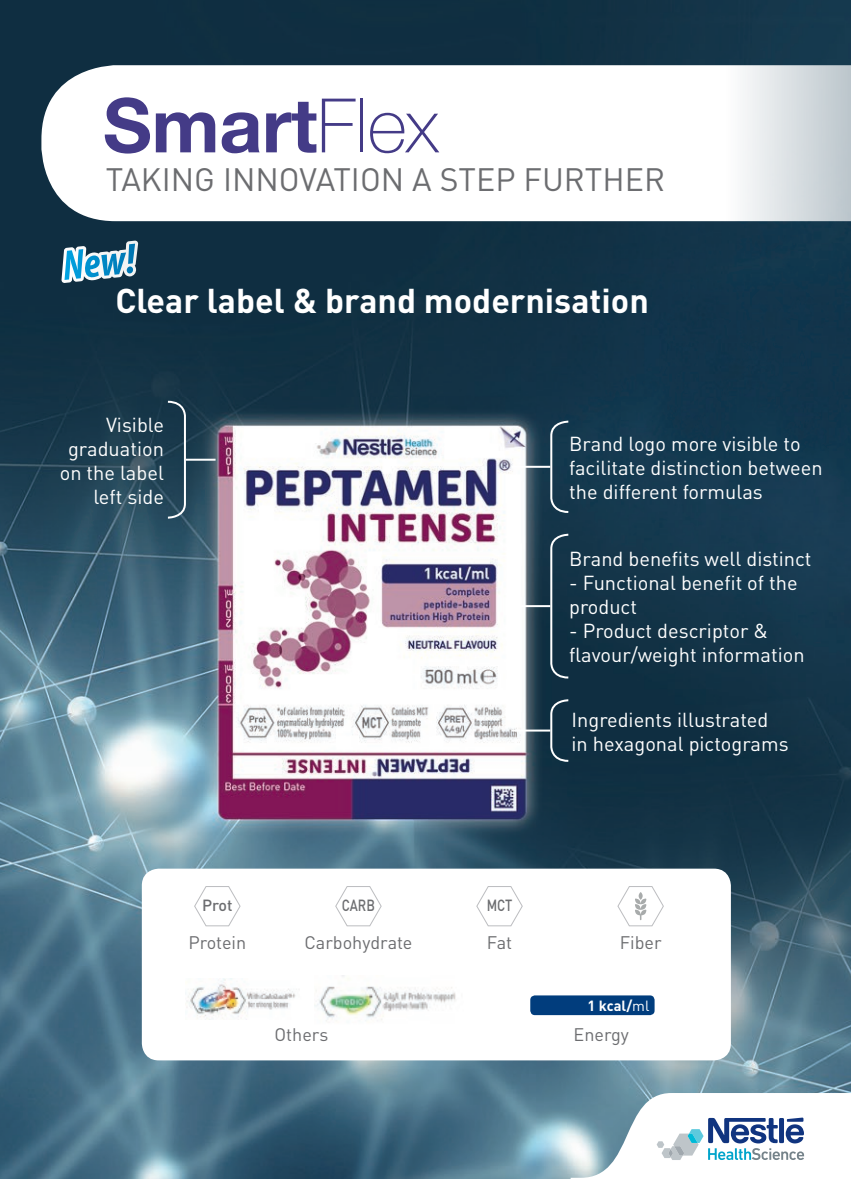
<style>
.page{position:relative;width:851px;height:1191px;background:#fff}
.page>*{position:absolute;margin:0;border:0;box-sizing:border-box;transform-origin:0 0}
.t1{font:700 75.2px "Helvetica Neue";letter-spacing:-.005em;color:#443b87}
.t2{font:700 34px "DIN";color:#fff}
.t3{font:32px "DIN";color:#6c6d70}
.t4{font:20px/24px "DIN";color:#fff}
.t5{font:18px "DIN";color:#6c6d70}
.t6{font:500 16px "DIN";color:#6c6d70;scale:.81 1}
.t7{font:500 16px "DIN";color:#6c6d70}
.t8{font:700 14.6px "DIN";color:#fff}
.s1{font-weight:100}
.s2{font-weight:400}
</style>
<div class="page">
<img style="left:0;top:0;width:850px;height:1093px">
<svg style="left:41px;top:65px;width:809px;height:156px"></svg>
<svg style="left:0;top:1093px;width:805px;height:86px"></svg>
<div style="left:142px;top:868px;width:588px;height:192px;background:#fff;border-radius:17px"></div>
<svg style="left:194px;top:886px;width:47px;height:40px"></svg>
<svg style="left:335px;top:886px;width:47px;height:40px"></svg>
<svg style="left:476px;top:886px;width:47px;height:40px"></svg>
<svg style="left:617px;top:886px;width:47px;height:40px"></svg>
<div style="left:530px;top:995px;width:124px;height:20px;background:#013d7d;border-radius:5px"></div>
<img style="left:185px;top:978px;width:111px;height:41px">
<img style="left:314px;top:975px;width:142px;height:46px">
<hr style="left:511px;top:466px;width:39px;height:2px;background:#fff">
<svg style="left:549px;top:419px;width:21px;height:95px;background:#2e4d60"></svg>
<hr style="left:186px;top:459px;width:29px;height:2px;background:#fff">
<svg style="left:166px;top:400px;width:21px;height:119px;background:#355363"></svg>
<hr style="left:511px;top:729px;width:39px;height:2px;background:#fff">
<svg style="left:549px;top:698px;width:21px;height:65px"></svg>
<hr style="left:511px;top:605px;width:39px;height:2px;background:#fff">
<svg style="left:549px;top:533px;width:21px;height:146px;background:#2a4758"></svg>
<svg style="left:61px;top:241px;width:79px;height:43px"></svg>
<h1 class="t1" style="left:103px;top:66px;width:337px">Smart<span class="s1">Flex</span></h1>
<h3 class="t3" style="left:106px;top:160px;width:560px">TAKING INNOVATION A STEP FURTHER</h3>
<h2 class="t2" style="left:115px;top:279px;width:535px">Clear label &amp; brand modernisation</h2>
<p class="t4" style="left:60px;top:412px;width:106px;text-align:right">Visible graduation on the label left side</p>
<p class="t4" style="left:569px;top:431px;width:255px">Brand logo more visible to facilitate distinction between the different formulas</p>
<p class="t4" style="left:569px;top:546px;width:244px">Brand benefits well distinct</p>
<p class="t4" style="left:569px;top:570px;width:230px">- Functional benefit of the product</p>
<p class="t4" style="left:569px;top:618px;width:237px">- Product descriptor &amp; flavour/weight information</p>
<p class="t4" style="left:571px;top:707px;width:218px">Ingredients illustrated in hexagonal pictograms</p>
<p class="t7" style="left:202px;top:895px;width:32px">Prot</p>
<p class="t5" style="left:188px;top:931px;width:59px">Protein</p>
<p class="t6" style="left:342px;top:895px;width:42px">CARB</p>
<p class="t5" style="left:304px;top:931px;width:110px">Carbohydrate</p>
<p class="t6" style="left:486px;top:895px;width:33px">MCT</p>
<p class="t5" style="left:487px;top:931px;width:27px">Fat</p>
<p class="t5" style="left:619px;top:931px;width:43px">Fiber</p>
<p class="t8" style="left:587px;top:996px;width:63px">1 kcal/<span class="s2">ml</span></p>
<p class="t5" style="left:274px;top:1023px;width:55px">Others</p>
<p class="t5" style="left:573px;top:1023px;width:57px">Energy</p>
</div>
